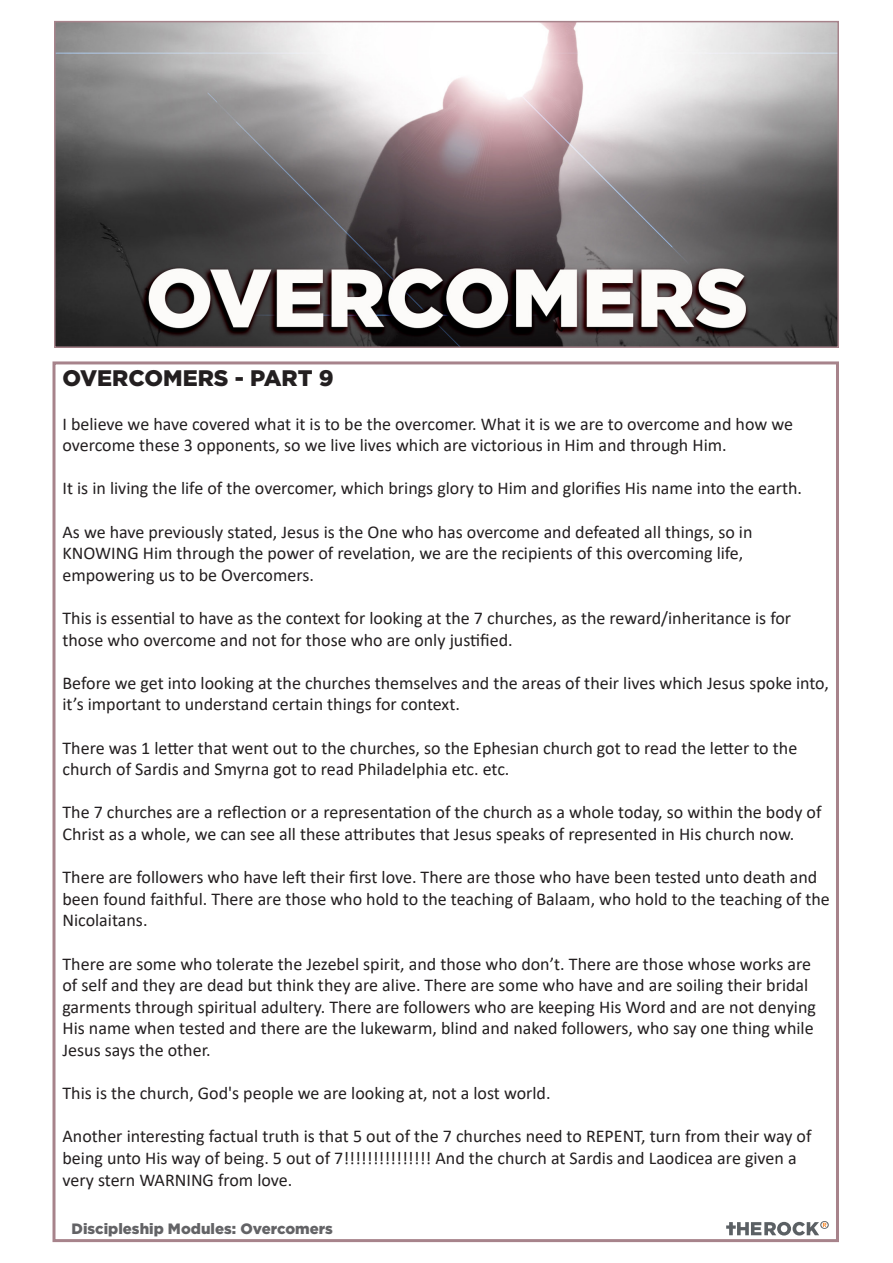
<style>
.page{position:relative;width:893px;height:1263px;background:#fff}
.page>*{position:absolute;margin:0;border:0;box-sizing:border-box;transform-origin:0 0}
.Headings{font:900 22.5px "Gotham";color:#231f20}
.Standard_text{font:18px/21.6px "Calibri";color:#231f20}
.t1{font:900 15px "Gotham";color:#636366}
</style>
<div class="page">
<img style="left:57px;top:24px;width:779px;height:321px">
<div style="left:54px;top:21px;width:785px;height:327px;border:2px solid #a7838b"></div>
<svg style="left:726px;top:1221px;width:103px;height:14px"></svg>
<p class="Headings" style="left:63px;top:365px;width:273px">OVERCOMERS - PART 9</p>
<p class="Standard_text" style="left:63px;top:412px;width:732px">I believe we have covered what it is to be the overcomer. What it is we are to overcome and how we overcome these 3 opponents, so we live lives which are victorious in Him and through Him.</p>
<p class="Standard_text" style="left:63px;top:477px;width:741px">It is in living the life of the overcomer, which brings glory to Him and glorifies His name into the earth.</p>
<p class="Standard_text" style="left:63px;top:520px;width:691px">As we have previously stated, Jesus is the One who has overcome and defeated all things, so in<br>KNOWING Him through the power of revelation, we are the recipients of this overcoming life, empowering us to be Overcomers.</p>
<p class="Standard_text" style="left:63px;top:607px;width:730px">This is essential to have as the context for looking at the 7 churches, as the reward/inheritance is for those who overcome and not for those who are only justified.</p>
<p class="Standard_text" style="left:63px;top:672px;width:768px">Before we get into looking at the churches themselves and the areas of their lives which Jesus spoke into, it’s important to understand certain things for context.</p>
<p class="Standard_text" style="left:63px;top:736px;width:736px">There was 1 letter that went out to the churches, so the Ephesian church got to read the letter to the church of Sardis and Smyrna got to read Philadelphia etc. etc.</p>
<p class="Standard_text" style="left:63px;top:801px;width:761px">The 7 churches are a reflection or a representation of the church as a whole today, so within the body of<br>Christ as a whole, we can see all these attributes that Jesus speaks of represented in His church now.</p>
<p class="Standard_text" style="left:63px;top:866px;width:769px">There are followers who have left their first love. There are those who have been tested unto death and been found faithful. There are those who hold to the teaching of Balaam, who hold to the teaching of the<br>Nicolaitans.</p>
<p class="Standard_text" style="left:63px;top:952px;width:755px">There are some who tolerate the Jezebel spirit, and those who don’t. There are those whose works are of self and they are dead but think they are alive. There are some who have and are soiling their bridal garments through spiritual adultery. There are followers who are keeping His Word and are not denying His name when tested and there are the lukewarm, blind and naked followers, who say one thing while Jesus says the other.</p>
<p class="Standard_text" style="left:63px;top:1082px;width:490px">This is the church, God's people we are looking at, not a lost world.</p>
<p class="Standard_text" style="left:63px;top:1125px;width:751px">Another interesting factual truth is that 5 out of the 7 churches need to REPENT, turn from their way of being unto His way of being. 5 out of 7!!!!!!!!!!!!!!! And the church at Sardis and Laodicea are given a very stern WARNING from love.</p>
<p class="t1" style="left:72px;top:1220px;width:263px">Discipleship Modules: Overcomers</p>
</div>
